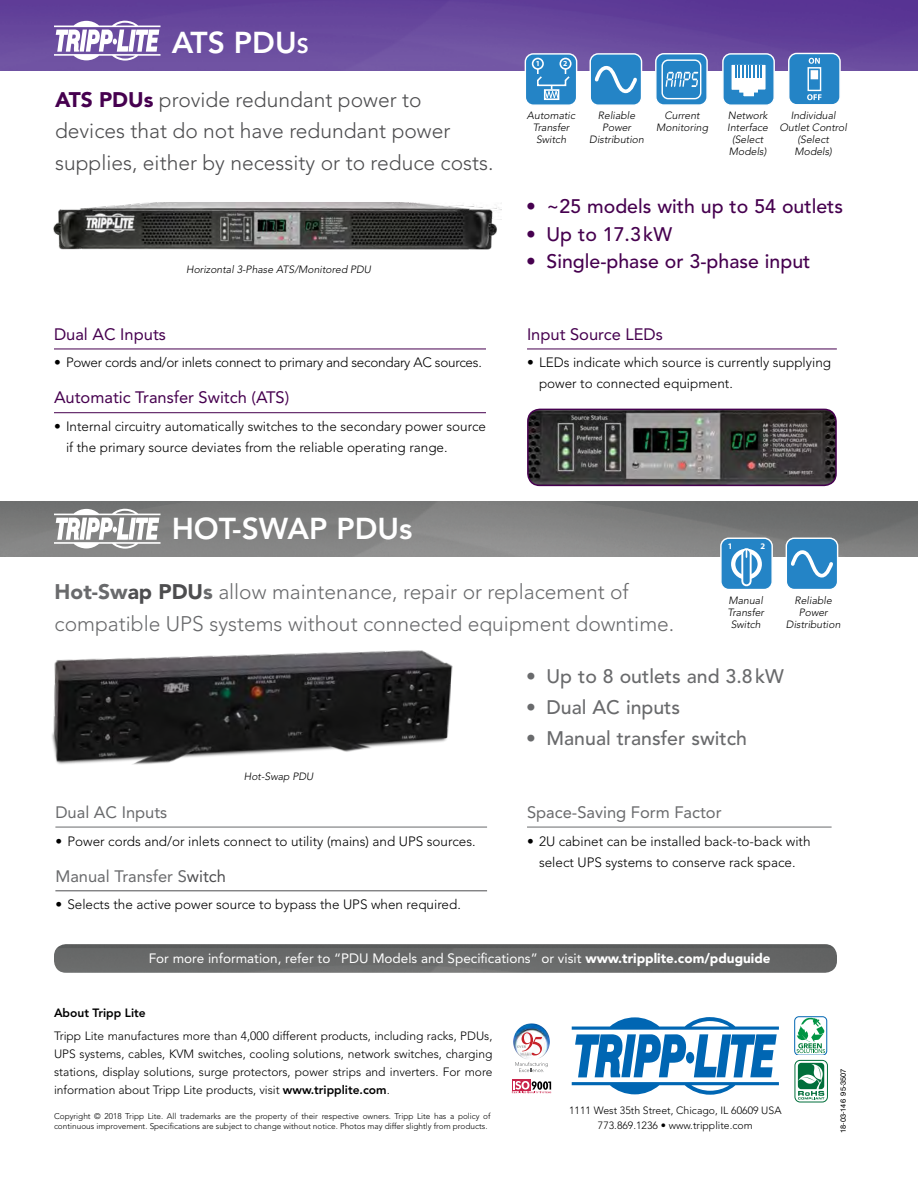
<style>
.page{position:relative;width:918px;height:1188px;background:#fff}
.page>*{position:absolute;margin:0;border:0;box-sizing:border-box;transform-origin:0 0}
.t1{font:800 30px "Avenir";color:#fff}
.t2{font:300 21px/31.5px "Avenir";color:#4d4d4f}
.t3{font:300 21px/31.5px "Avenir";color:#696a6c}
.t4{font:500 19.5px "Avenir";color:#46004f}
.t5{font:500 19.5px "Avenir";color:#696a6c}
.t6{font:16.5px "Avenir";color:#46004f}
.t7{font:16.5px "Avenir";color:#696a6c}
.t8{font:300 13.5px/21px "Avenir";color:#000}
.t9{font:13.5px "Avenir";color:#fff}
.t10{font:300 13.5px "Avenir";letter-spacing:-.02em;color:#000}
.t11{font:300 12px/18px "Avenir";color:#000;text-align:justify}
.t12{font:800 12px "Avenir";color:#000}
.t13{font:italic 300 10.5px/12px "Avenir";color:#000;text-align:center}
.t14{font:300 10.5px "Avenir";color:#000}
.t15{font:700 8.55px "Myriad Pro";color:#fff}
.t16{font:300 8.25px/10.5px "Avenir";color:#000}
.t17{font:700 7.65px "Myriad Pro";color:#fff}
.t18{font:7.5px "Swiss 721 BT";color:#000}
.s1{font-size:21px}
.s2{font-weight:900;color:#46004f}
.s3{font-weight:900}
.s4{font-weight:900;color:#4d4d4f}
.s5{color:#4d4d4f}
.s6{font-weight:800}
</style>
<div class="page">
<img style="left:0;top:0;width:918px;height:70px">
<img style="left:0;top:502px;width:918px;height:55px">
<div style="left:512px;top:1080px;width:19px;height:11px;background:#c9234a"></div>
<svg style="left:512px;top:1081px;width:39px;height:12px"></svg>
<svg style="left:572px;top:1017px;width:207px;height:78px"></svg>
<img style="left:515px;top:1023px;width:16px;height:10px">
<svg style="left:515px;top:1062px;width:33px;height:11px"></svg>
<svg style="left:517px;top:1032px;width:25px;height:23px"></svg>
<div style="left:794px;top:1016px;width:33px;height:39px;border:1px solid #0066b3;border-radius:4px"></div>
<svg style="left:797px;top:1016px;width:28px;height:37px"></svg>
<svg style="left:795px;top:1060px;width:32px;height:42px"></svg>
<div style="left:795px;top:1060px;width:33px;height:42px;border:1px solid #006f3b;border-radius:5px"></div>
<svg style="left:798px;top:1063px;width:26px;height:36px"></svg>
<img style="left:53px;top:202px;width:449px;height:48px">
<hr style="left:527px;top:349px;width:310px;height:1px;background:#46004f">
<hr style="left:527px;top:827px;width:305px;height:1px;background:#696a6c">
<img style="left:528px;top:409px;width:307px;height:76px">
<div style="left:527px;top:409px;width:310px;height:77px;border:2px solid #46004f;border-radius:12px"></div>
<hr style="left:54px;top:349px;width:432px;height:1px;background:#46004f">
<hr style="left:54px;top:412px;width:432px;height:1px;background:#46004f">
<img style="left:52px;top:650px;width:401px;height:115px">
<hr style="left:55px;top:827px;width:432px;height:1px;background:#696a6c">
<hr style="left:55px;top:890px;width:432px;height:1px;background:#4d4d4f">
<svg style="left:54px;top:21px;width:107px;height:40px"></svg>
<svg style="left:54px;top:509px;width:107px;height:40px"></svg>
<img style="left:54px;top:944px;width:783px;height:29px">
<div style="left:590px;top:54px;width:52px;height:51px;background:#2484c6;border-radius:8px"></div>
<div style="left:590px;top:53px;width:52px;height:53px;border:1px solid #fff;border-radius:8px"></div>
<svg style="left:594px;top:65px;width:43px;height:29px"></svg>
<div style="left:786px;top:538px;width:52px;height:52px;background:#2484c6;border-radius:8px"></div>
<div style="left:786px;top:538px;width:52px;height:52px;border:1px solid #fff;border-radius:8px"></div>
<svg style="left:791px;top:550px;width:42px;height:28px"></svg>
<div style="left:721px;top:538px;width:51px;height:52px;background:#2484c6;border-radius:8px"></div>
<div style="left:720px;top:538px;width:53px;height:52px;border:1px solid #fff;border-radius:8px"></div>
<div style="left:731px;top:549px;width:31px;height:31px;border:4px solid #fff;border-radius:50%"></div>
<div style="left:741px;top:553px;width:11px;height:28px;background:#fff"></div>
<div style="left:743px;top:553px;width:7px;height:28px;background:#2484c6"></div>
<div style="left:525px;top:54px;width:52px;height:51px;background:#2484c6;border-radius:8px"></div>
<div style="left:525px;top:53px;width:52px;height:53px;border:1px solid #fff;border-radius:8px"></div>
<div style="left:537px;top:64px;width:29px;height:22px;border:2px solid #fff"></div>
<div style="left:530px;top:59px;width:42px;height:10px;background:#2484c6"></div>
<div style="left:532px;top:58px;width:12px;height:12px;border:2px solid #fff;border-radius:50%"></div>
<div style="left:560px;top:58px;width:12px;height:12px;border:2px solid #fff;border-radius:50%"></div>
<div style="left:544px;top:89px;width:15px;height:11px;border:2px solid #fff"></div>
<svg style="left:537px;top:75px;width:33px;height:24px"></svg>
<div style="left:656px;top:54px;width:51px;height:51px;background:#2484c6;border-radius:8px"></div>
<div style="left:655px;top:53px;width:53px;height:53px;border:1px solid #fff;border-radius:8px"></div>
<svg style="left:666px;top:72px;width:32px;height:15px"></svg>
<div style="left:662px;top:59px;width:39px;height:40px;border:1px solid #fff;border-radius:6px"></div>
<div style="left:723px;top:54px;width:51px;height:51px;background:#2484c6;border-radius:8px"></div>
<div style="left:722px;top:53px;width:53px;height:53px;border:1px solid #fff;border-radius:8px"></div>
<svg style="left:731px;top:64px;width:35px;height:33px"></svg>
<div style="left:789px;top:53px;width:51px;height:52px;background:#2484c6;border-radius:8px"></div>
<div style="left:788px;top:53px;width:53px;height:52px;border:1px solid #fff;border-radius:8px"></div>
<svg style="left:809px;top:58px;width:11px;height:6px"></svg>
<svg style="left:807px;top:94px;width:15px;height:6px"></svg>
<svg style="left:810px;top:70px;width:9px;height:10px"></svg>
<div style="left:808px;top:67px;width:13px;height:24px;border:1px solid #fff"></div>
<div style="left:811px;top:71px;width:6px;height:8px;background:#fff"></div>
<div style="left:811px;top:70px;width:7px;height:9px;border:1px solid #fff"></div>
<p class="t1" style="left:172px;top:25px;width:139px">ATS PDU<span class="s1">s</span></p>
<p class="t2" style="left:55px;top:84px;width:440px"><span class="s2">ATS PDUs</span> provide redundant power to devices that do not have redundant power supplies, either by necessity or to reduce costs.</p>
<p class="t13" style="left:186px;top:264px;width:187px">Horizontal 3-Phase ATS/Monitored PDU</p>
<p class="t6" style="left:54px;top:324px;width:113px">Dual AC Inputs</p>
<p class="t10" style="left:54px;top:355px;width:429px">• Power cords and/or inlets connect to primary and secondary AC sources.</p>
<p class="t6" style="left:54px;top:388px;width:237px">Automatic Transfer Switch (ATS)</p>
<p class="t8" style="left:66px;top:416px;width:422px;text-indent:-12px">• Internal circuitry automatically switches to the secondary power source if the primary source deviates from the reliable operating range.</p>
<p class="t1" style="left:172px;top:511px;width:242px">HOT-SWAP PDUs</p>
<p class="t17" style="left:536px;top:59px;width:6px">1</p>
<p class="t17" style="left:563px;top:59px;width:6px">2</p>
<p class="t13" style="left:589px;top:110px;width:56px">Reliable<br>Power<br>Distribution</p>
<p class="t13" style="left:527px;top:110px;width:50px">Automatic<br>Transfer<br>Switch</p>
<p class="t13" style="left:656px;top:110px;width:53px">Current<br>Monitoring</p>
<p class="t13" style="left:727px;top:110px;width:42px">Network<br>Interface (Select<br>Models)</p>
<p class="t13" style="left:779px;top:110px;width:69px">Individual<br>Outlet Control (Select<br>Models)</p>
<p class="t4" style="left:526px;top:195px;width:318px">• ~25 models with up to 54 outlets</p>
<p class="t4" style="left:526px;top:223px;width:147px">• Up to 17.3kW</p>
<p class="t4" style="left:526px;top:250px;width:286px">• Single-phase or 3-phase input</p>
<p class="t6" style="left:527px;top:324px;width:137px">Input Source LEDs</p>
<p class="t8" style="left:539px;top:352px;width:294px;text-indent:-12px">• LEDs indicate which source is currently supplying power to connected equipment.</p>
<p class="t15" style="left:728px;top:541px;width:6px">1</p>
<p class="t15" style="left:760px;top:541px;width:6px">2</p>
<p class="t3" style="left:55px;top:576px;width:621px"><span class="s3">Hot-Sw</span><span class="s4">ap PDU</span><span class="s3">s</span> allow maintenance, repair or replacement of compatible UPS systems without connected equipment downtime.</p>
<p class="t13" style="left:727px;top:594px;width:38px">Manual<br>Transfer<br>Switch</p>
<p class="t13" style="left:786px;top:594px;width:56px">Reliable<br>Power<br>Distribution</p>
<p class="t13" style="left:244px;top:771px;width:71px">Hot-Swap PDU</p>
<p class="t7" style="left:55px;top:802px;width:113px">Dual AC Inputs</p>
<p class="t8" style="left:55px;top:830px;width:422px">• Power cords and/or inlets connect to utility (mains) and UPS sources.</p>
<p class="t7" style="left:55px;top:866px;width:172px">Manual Transfer S<span class="s5">witch</span></p>
<p class="t8" style="left:55px;top:894px;width:407px">• Selects the active power source to bypass the UPS when required.</p>
<p class="t5" style="left:526px;top:665px;width:259px">• Up to 8 outlets and 3.8kW</p>
<p class="t5" style="left:526px;top:696px;width:155px">• Dual AC inputs</p>
<p class="t5" style="left:526px;top:727px;width:222px">• Manual transfer switch</p>
<p class="t7" style="left:527px;top:802px;width:196px">Space-Saving Form Factor</p>
<p class="t8" style="left:527px;top:830px;width:285px;text-align:center">• 2U cabinet can be installed back-to-back with select UPS systems to conserve rack space.</p>
<p class="t9" style="left:149px;top:951px;width:624px">For more information, refer to “PDU Models and Specifications” or visit <span class="s3">www.tripplite.com/pduguide</span></p>
<p class="t12" style="left:54px;top:1006px;width:93px">About Tripp Lite</p>
<p class="t11" style="left:54px;top:1027px;width:440px">Tripp Lite manufactures more than 4,000 different products, including racks, PDUs, UPS systems, cables, KVM switches, cooling solutions, network switches, charging stations, display solutions, surge protectors, power strips and inverters. For more information about Tripp Lite products, visit <span class="s6">www.tripplite.com</span>.</p>
<p class="t16" style="left:54px;top:1111px;width:438px">Copyright © 2018 Tripp Lite. All trademarks are the property of their respective owners. Tripp Lite has a policy of continuous improvement. Specifications are subject to change without notice. Photos may differ slightly from products.</p>
<p class="t14" style="left:569px;top:1105px;width:214px">1111 West 35th Street, Chicago, IL 60609 USA</p>
<p class="t14" style="left:598px;top:1120px;width:156px">773.869.1236 • www.tripplite.com</p>
<p class="t18" style="left:839px;top:1133px;width:66px;rotate:-90deg">18-03-146 95-3507</p>
</div>
